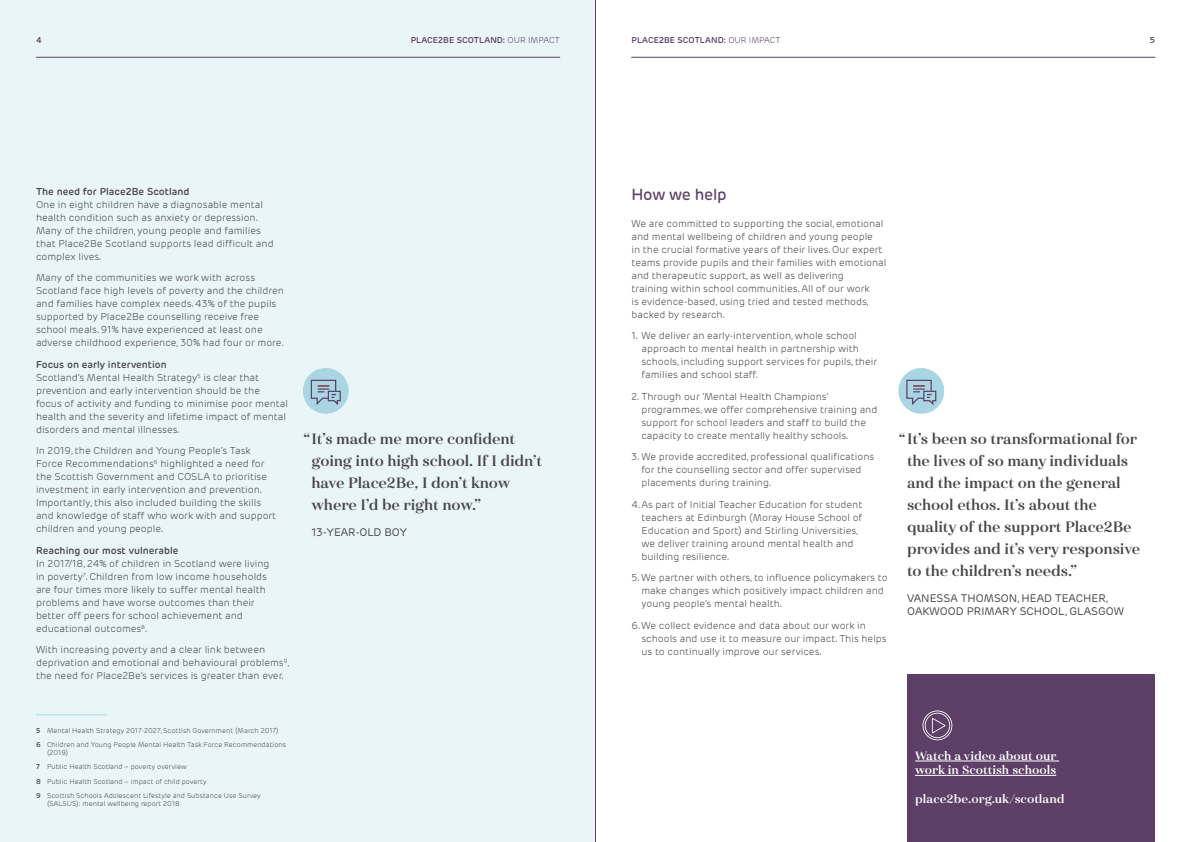
<style>
.page{position:relative;width:1191px;height:842px;background:#fff}
.page>*{position:absolute;margin:0;border:0;box-sizing:border-box;transform-origin:0 0}
.t1{font:500 16px "Rubrik New";letter-spacing:-.02em;color:#5e3f67}
.t2{font:15px/22px "Haboro Nor Dem";letter-spacing:-.01em;color:#484746}
.t3{font:12px/14.4px "Haboro Nor Dem";color:#fff}
.t4{font:11px/13.2px "Rubrik New";color:#484746}
.t5{font:300 10px/13px "Rubrik New";color:#484746}
.t6{font:600 10px "Rubrik New";color:#484746}
.t7{font:600 8.5px "Rubrik New";color:#5e3f67}
.t8{font:300 7px/14.1px "Rubrik New";color:#484746}
.s1{font-weight:300}
.s2{font-weight:600}
</style>
<div class="page">
<div style="left:0;top:0;width:595px;height:842px;background:#eaf5f8"></div>
<div style="left:907px;top:675px;width:248px;height:167px;background:#5e3f67"></div>
<hr style="left:631px;top:57px;width:524px;height:1px;background:#5e3f67">
<hr style="left:36px;top:57px;width:524px;height:1px;background:#5e3f67">
<svg style="left:303px;top:368px;width:45px;height:46px"></svg>
<svg style="left:899px;top:368px;width:44px;height:46px"></svg>
<hr style="left:595px;top:0;width:1px;height:842px;background:#5e3f67">
<hr style="left:36px;top:714px;width:71px;height:1px;background:#aad6e3">
<hr style="left:915px;top:761px;width:144px;height:1px;background:#fff">
<hr style="left:915px;top:775px;width:141px;height:1px;background:#fff">
<svg style="left:922px;top:710px;width:30px;height:30px"></svg>
<p class="t7" style="left:36px;top:35px;width:7px">4</p>
<p class="t7" style="left:411px;top:35px;width:150px">PLACE2BE SCOTLAND: <span class="s1">OUR IMPACT</span></p>
<p class="t7" style="left:631px;top:35px;width:150px">PLACE2BE SCOTLAND: <span class="s1">OUR IMPACT</span></p>
<p class="t7" style="left:1149px;top:35px;width:7px">5</p>
<p class="t6" style="left:36px;top:185px;width:155px">The need for Place2Be Scotland</p>
<p class="t5" style="left:36px;top:198px;width:239px">One in eight children have a diagnosable mental health condition such as anxiety or depression.<br>Many of the children, young people and families that Place2Be Scotland supports lead difficult and complex lives.</p>
<p class="t5" style="left:36px;top:272px;width:249px">Many of the communities we work with across Scotland face high levels of poverty and the children and families have complex needs. 43% of the pupils supported by Place2Be counselling receive free school meals. 91% have experienced at least one adverse childhood experience, 30% had four or more.</p>
<p class="t5" style="left:36px;top:358px;width:253px"><span class="s2">Focus on early intervention<br></span>Scotland’s Mental Health Strategy<sup>5</sup> is clear that prevention and early intervention should be the focus of activity and funding to minimise poor mental health and the severity and lifetime impact of mental disorders and mental illnesses.</p>
<p class="t5" style="left:36px;top:445px;width:242px">In 2019, the Children and Young People’s Task Force Recommendations<sup>6</sup> highlighted a need for the Scottish Government and COSLA to prioritise investment in early intervention and prevention.<br>Importantly, this also included building the skills and knowledge of staff who work with and support children and young people.</p>
<p class="t6" style="left:36px;top:544px;width:144px">Reaching our most vulnerable</p>
<p class="t5" style="left:36px;top:557px;width:235px">In 2017/18, 24% of children in Scotland were living in poverty<sup>7</sup>. Children from low income households are four times more likely to suffer mental health problems and have worse outcomes than their better off peers for school achievement and educational outcomes<sup>8</sup>.</p>
<p class="t5" style="left:36px;top:644px;width:255px">With increasing poverty and a clear link between deprivation and emotional and behavioural problems<sup>9</sup>, the need for Place2Be’s services is greater than ever.</p>
<h2 class="t2" style="left:311px;top:428px;width:232px;text-indent:-8px">“It’s made me more confident going into high school. If I didn’t have Place2Be, I don’t know where I’d be right now.”</h2>
<p class="t4" style="left:311px;top:526px;width:97px">13-YEAR-OLD BOY</p>
<p class="t8" style="left:36px;top:724px;width:252px"><span class="s2">5</span> Mental Health Strategy 2017-2027, Scottish Government (March 2017)<br><span class="s2">6</span> Children and Young People Mental Health Task Force Recommendations</p>
<p class="t8" style="left:36px;top:746px;width:226px;text-indent:11px">(2019)<br><span class="s2">7</span> Public Health Scotland – poverty overview<br><span class="s2">8</span> Public Health Scotland – impact of child poverty<br><span class="s2">9</span> Scottish Schools Adolescent Lifestyle and Substance Use Survey</p>
<p class="t8" style="left:47px;top:797px;width:134px">(SALSUS): mental wellbeing report 2018</p>
<h1 class="t1" style="left:631px;top:184px;width:97px">How we help</h1>
<p class="t5" style="left:631px;top:217px;width:256px">We are committed to supporting the social, emotional and mental wellbeing of children and young people<br>in the crucial formative years of their lives. Our expert teams provide pupils and their families with emotional and therapeutic support, as well as delivering<br>training within school communities. All of our work<br>is evidence-based, using tried and tested methods, backed by research.</p>
<p class="t5" style="left:641px;top:330px;width:237px;text-indent:-10px">1. We deliver an early-intervention, whole school approach to mental health in partnership with schools, including support services for pupils, their families and school staff.</p>
<p class="t5" style="left:641px;top:390px;width:237px;text-indent:-10px">2. Through our ‘Mental Health Champions’ programmes, we offer comprehensive training and support for school leaders and staff to build the capacity to create mentally healthy schools.</p>
<p class="t5" style="left:641px;top:451px;width:234px;text-indent:-10px">3. We provide accredited, professional qualifications for the counselling sector and offer supervised placements during training.</p>
<p class="t5" style="left:641px;top:498px;width:222px;text-indent:-10px">4.As part of Initial Teacher Education for student teachers at Edinburgh (Moray House School of Education and Sport) and Stirling Universities, we deliver training around mental health and building resilience.</p>
<p class="t5" style="left:641px;top:572px;width:248px;text-indent:-10px">5. We partner with others, to influence policymakers to make changes which positively impact children and young people’s mental health.</p>
<p class="t5" style="left:641px;top:619px;width:247px;text-indent:-10px">6.We collect evidence and data about our work in schools and use it to measure our impact. This helps us to continually improve our services.</p>
<h2 class="t2" style="left:907px;top:428px;width:235px;text-indent:-8px">“It’s been so transformational for the lives of so many individuals and the impact on the general school ethos. It’s about the quality of the support Place2Be provides and it’s very responsive to the children’s needs.”</h2>
<p class="t4" style="left:907px;top:592px;width:218px">VANESSA THOMSON, HEAD TEACHER,<br>OAKWOOD PRIMARY SCHOOL, GLASGOW</p>
<p class="t3" style="left:915px;top:749px;width:143px">Watch a video about our work in Scottish schools</p>
<p class="t3" style="left:915px;top:791px;width:151px">place2be.org.uk/scotland</p>
</div>
